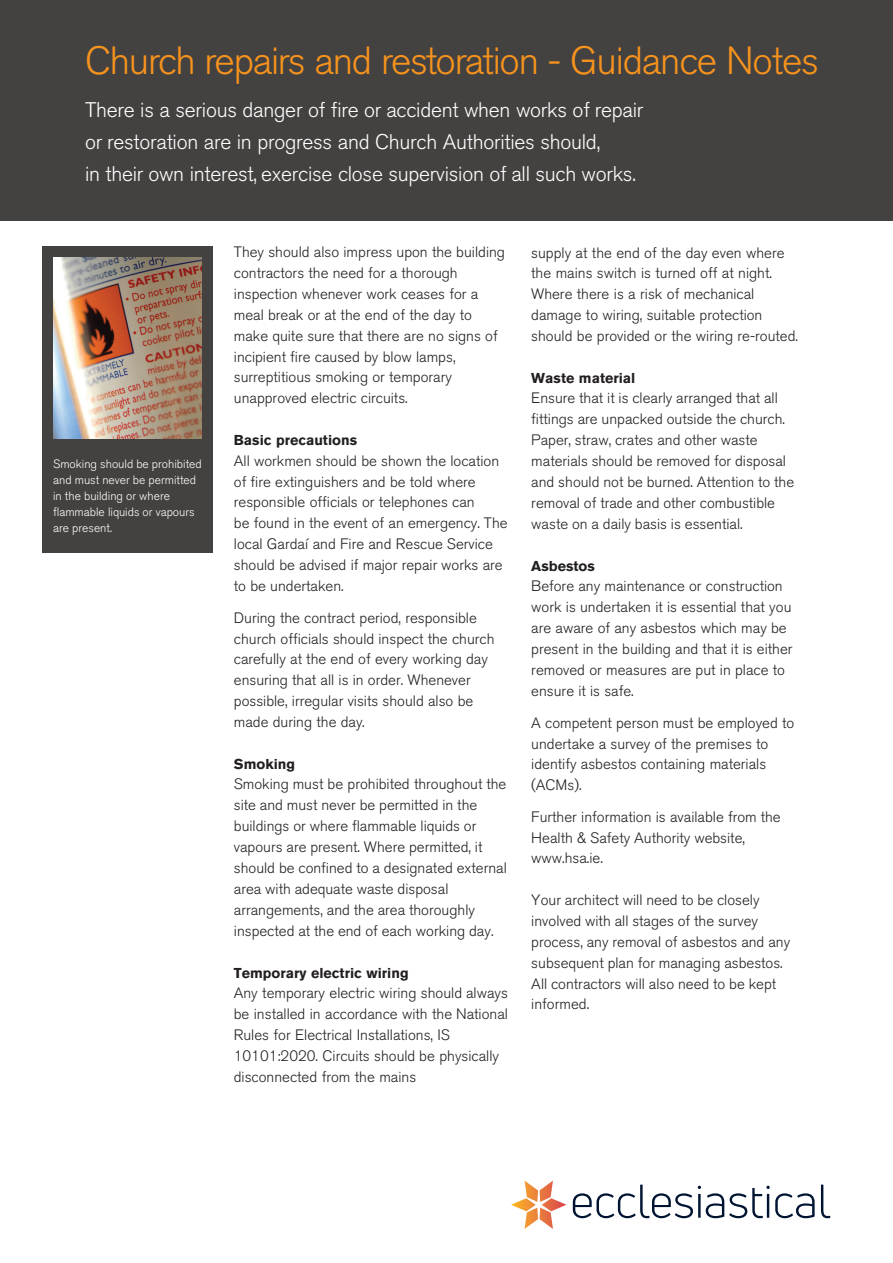
<style>
.page{position:relative;width:893px;height:1263px;background:#fff}
.page>*{position:absolute;margin:0;border:0;box-sizing:border-box;transform-origin:0 0}
.t1{font:300 39px "Akzidenz Grotesk BQ";letter-spacing:-.03em;color:#f7931d}
.t2{font:300 21px/32px "Akzidenz Grotesk BQ";letter-spacing:-.01em;color:#fff}
.t3{font:300 15px/21px "Akzidenz Grotesk BQ";color:#231f20}
.t4{font:700 14.25px "Akzidenz Grotesk BQ";color:#231f20}
.t5{font:300 12px/15.9px "Akzidenz Grotesk BQ";color:#fff}
</style>
<div class="page">
<div style="left:0;top:0;width:893px;height:221px;background:#444241"></div>
<div style="left:43px;top:247px;width:170px;height:306px;background:#444241"></div>
<img style="left:53px;top:257px;width:149px;height:181px">
<svg style="left:573px;top:1184px;width:257px;height:34px"></svg>
<svg style="left:511px;top:1180px;width:55px;height:49px"></svg>
<h1 class="t1" style="left:85px;top:47px;width:735px">Church repairs and restoration - Guidance Notes</h1>
<h2 class="t2" style="left:85px;top:96px;width:560px">There is a serious danger of fire or accident when works of repair or restoration are in progress and Church Authorities should,<br>in their own interest, exercise close supervision of all such works.</h2>
<p class="t5" style="left:53px;top:457px;width:150px">Smoking should be prohibited and must never be permitted in the building or where flammable liquids or vapours are present.</p>
<p class="t3" style="left:234px;top:243px;width:273px">They should also impress upon the building contractors the need for a thorough inspection whenever work ceases for a meal break or at the end of the day to make quite sure that there are no signs of incipient fire caused by blow lamps, surreptitious smoking or temporary unapproved electric circuits.</p>
<p class="t4" style="left:234px;top:435px;width:125px">Basic precautions</p>
<p class="t3" style="left:234px;top:452px;width:275px">All workmen should be shown the location of fire extinguishers and be told where responsible officials or telephones can<br>be found in the event of an emergency. The local Gardaí and Fire and Rescue Service should be advised if major repair works are to be undertaken.</p>
<p class="t3" style="left:234px;top:609px;width:262px">During the contract period, responsible church officials should inspect the church carefully at the end of every working day ensuring that all is in order. Whenever possible, irregular visits should also be made during the day.</p>
<p class="t4" style="left:234px;top:759px;width:63px">Smoking</p>
<p class="t3" style="left:234px;top:775px;width:274px">Smoking must be prohibited throughout the site and must never be permitted in the buildings or where flammable liquids or vapours are present. Where permitted, it should be confined to a designated external area with adequate waste disposal arrangements, and the area thoroughly inspected at the end of each working day.</p>
<p class="t4" style="left:234px;top:968px;width:176px">Temporary electric wiring</p>
<p class="t3" style="left:234px;top:984px;width:276px">Any temporary electric wiring should always be installed in accordance with the National Rules for Electrical Installations, IS 10101:2020. Circuits should be physically disconnected from the mains</p>
<p class="t3" style="left:531px;top:244px;width:268px">supply at the end of the day even where the mains switch is turned off at night.<br>Where there is a risk of mechanical damage to wiring, suitable protection should be provided or the wiring re-routed.</p>
<p class="t4" style="left:531px;top:373px;width:106px">Waste material</p>
<p class="t3" style="left:531px;top:389px;width:264px">Ensure that it is clearly arranged that all fittings are unpacked outside the church.<br>Paper, straw, crates and other waste materials should be removed for disposal and should not be burned. Attention to the removal of trade and other combustible waste on a daily basis is essential.</p>
<p class="t4" style="left:531px;top:561px;width:65px">Asbestos</p>
<p class="t3" style="left:531px;top:577px;width:263px">Before any maintenance or construction work is undertaken it is essential that you are aware of any asbestos which may be present in the building and that it is either removed or measures are put in place to ensure it is safe.</p>
<p class="t3" style="left:531px;top:714px;width:265px">A competent person must be employed to undertake a survey of the premises to identify asbestos containing materials (ACMs).</p>
<p class="t3" style="left:531px;top:808px;width:251px">Further information is available from the<br>Health &amp; Safety Authority website, www.hsa.ie.</p>
<p class="t3" style="left:531px;top:890px;width:260px">Your architect will need to be closely involved with all stages of the survey process, any removal of asbestos and any subsequent plan for managing asbestos.<br>All contractors will also need to be kept informed.</p>
</div>
